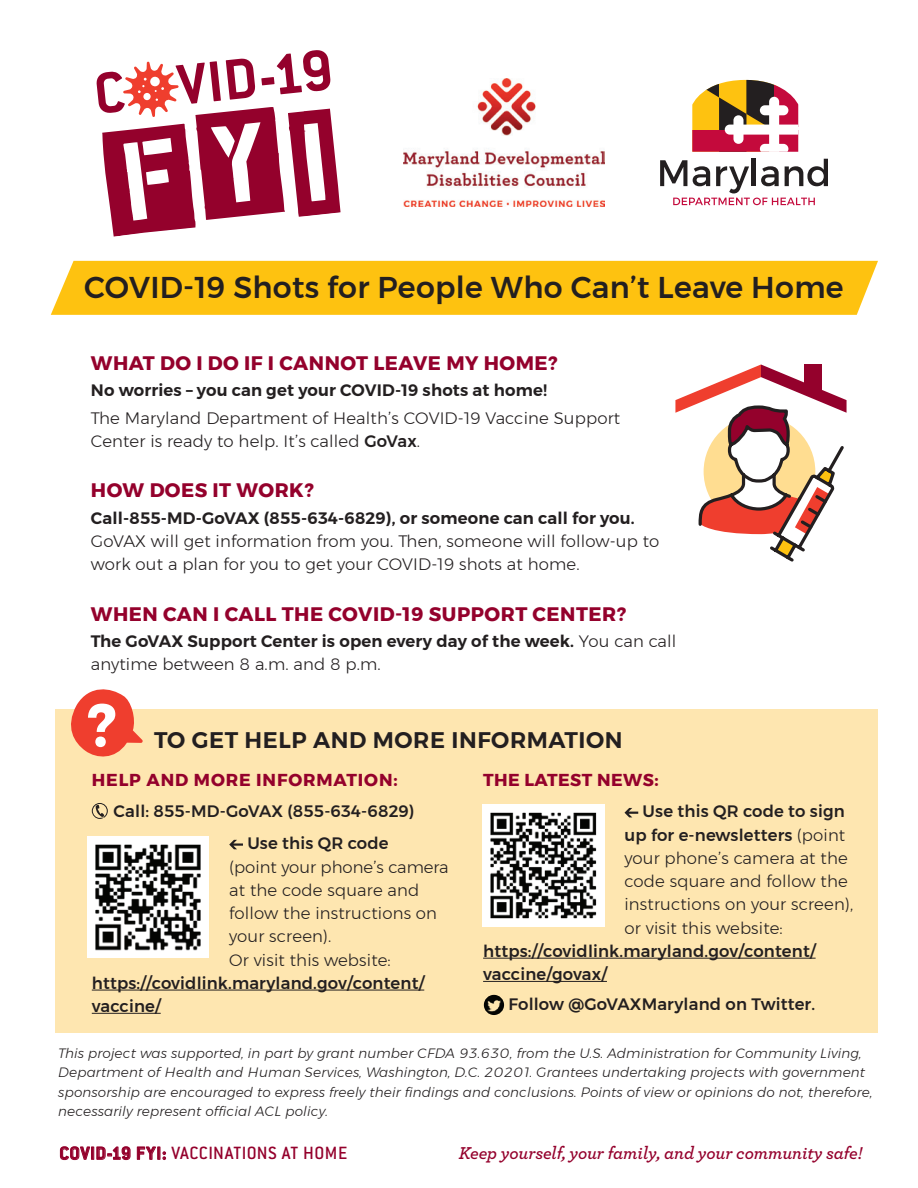
<style>
.page{position:relative;width:918px;height:1188px;background:#fff}
.page>*{position:absolute;margin:0;border:0;box-sizing:border-box;transform-origin:0 0}
.Header_1{font:500 30px "Montserrat";letter-spacing:.01em;color:#231f20}
.subhead_1{font:600 22.5px "Montserrat";letter-spacing:.025em;color:#231f20}
.subhead_1-2{font:700 19.5px "Montserrat";letter-spacing:.025em;color:#94012c}
.Header_1-2{font:500 19.5px "Conduit ITC";letter-spacing:.015em;color:#94012c}
.Header_1-3{font:italic 600 18px "Archer";letter-spacing:-.005em;color:#94012c}
.subhead_1-3{font:700 17.25px "Montserrat";letter-spacing:.05em;color:#94012c}
.subhead_1-4{font:700 17.25px "Montserrat";letter-spacing:.025em;color:#94012c}
.body_copy{font:300 16.5px/23.2px "Montserrat";letter-spacing:.01em;color:#231f20}
.body_copy_mainpoint{font:500 16.5px "Montserrat";letter-spacing:.01em;color:#231f20}
.body_copy_mainpoint-2{font:300 16.5px "Montserrat";letter-spacing:.01em;color:#231f20}
.body_copy-2{font:600 16.5px/23.2px "Montserrat";letter-spacing:.01em;color:#231f20}
.body_copy_mainpoint-3{font:italic 300 13.5px/19.5px "Montserrat";letter-spacing:.01em;color:#231f20}
.s1{font-weight:500}
.s2{font-weight:600}
.s3{font-weight:300}
.s4{font-weight:700}
</style>
<div class="page">
<img style="left:404px;top:79px;width:201px;height:127px">
<svg style="left:96px;top:50px;width:245px;height:187px"></svg>
<svg style="left:692px;top:80px;width:106px;height:72px"></svg>
<svg style="left:660px;top:159px;width:168px;height:46px"></svg>
<div style="left:51px;top:261px;width:827px;height:54px;background:#fec210"></div>
<div style="left:55px;top:709px;width:823px;height:324px;background:#fee6b0"></div>
<hr style="left:92px;top:990px;width:332px;height:1px;background:#231f20">
<hr style="left:92px;top:1013px;width:69px;height:1px;background:#231f20">
<svg style="left:92px;top:803px;width:16px;height:16px"></svg>
<svg style="left:229px;top:840px;width:14px;height:9px"></svg>
<hr style="left:483px;top:958px;width:333px;height:1px;background:#231f20">
<hr style="left:483px;top:981px;width:124px;height:1px;background:#231f20">
<svg style="left:625px;top:808px;width:13px;height:9px"></svg>
<img style="left:87px;top:836px;width:122px;height:122px">
<img style="left:483px;top:805px;width:121px;height:121px">
<svg style="left:71px;top:689px;width:72px;height:68px"></svg>
<img style="left:484px;top:995px;width:20px;height:20px;border-radius:10px">
<svg style="left:675px;top:364px;width:172px;height:198px"></svg>
<h1 class="Header_1" style="left:84px;top:264px;width:761px">COVID-19 Shots for People Who Can’t Leave Home</h1>
<h2 class="subhead_1-2" style="left:91px;top:347px;width:468px">WHAT DO I DO IF I CANNOT LEAVE MY HOME?</h2>
<p class="body_copy-2" style="left:91px;top:379px;width:458px">No worries – you can get your COVID-19 shots at home!</p>
<p class="body_copy" style="left:91px;top:406px;width:531px">The Maryland Department of Health’s COVID-19 Vaccine Support<br>Center is ready to help. It’s called <span class="s1">GoVax</span>.</p>
<h2 class="subhead_1-2" style="left:91px;top:475px;width:224px">HOW DOES IT WORK?</h2>
<p class="body_copy" style="left:91px;top:506px;width:570px"><span class="s2">Call-855-MD-GoVAX (855-634-6829), or someone can call for you.<br></span>GoVAX will get information from you. Then, someone will follow-up to work out a plan for you to get your COVID-19 shots at home.</p>
<h2 class="subhead_1-2" style="left:91px;top:598px;width:537px">WHEN CAN I CALL THE COVID-19 SUPPORT CENTER?</h2>
<p class="body_copy-2" style="left:91px;top:630px;width:587px">The GoVAX Support Center is open every day of the week. <span class="s3">You can call anytime between 8 a.m. and 8 p.m.</span></p>
<h2 class="subhead_1" style="left:154px;top:722px;width:470px">TO GET HELP AND MORE INFORMATION</h2>
<h2 class="subhead_1-3" style="left:92px;top:766px;width:307px">HELP AND MORE INFORMATION:</h2>
<p class="body_copy_mainpoint" style="left:114px;top:799px;width:302px">Call: 855-MD-GoVAX (855-634-6829)</p>
<p class="body_copy_mainpoint" style="left:247px;top:831px;width:143px">Use this QR code</p>
<p class="body_copy_mainpoint-2" style="left:229px;top:854px;width:221px">(point your phone’s camera</p>
<p class="body_copy_mainpoint-2" style="left:229px;top:878px;width:192px">at the code square and</p>
<p class="body_copy_mainpoint-2" style="left:229px;top:901px;width:209px">follow the instructions on</p>
<p class="body_copy_mainpoint-2" style="left:229px;top:924px;width:104px">your screen).</p>
<p class="body_copy_mainpoint-2" style="left:229px;top:947px;width:163px">Or visit this website:</p>
<p class="body_copy_mainpoint" style="left:92px;top:970px;width:334px">https://covidlink.maryland.gov/content/</p>
<p class="body_copy_mainpoint" style="left:92px;top:993px;width:70px">vaccine/</p>
<h2 class="subhead_1-4" style="left:483px;top:766px;width:177px">THE LATEST NEWS:</h2>
<p class="body_copy_mainpoint" style="left:643px;top:799px;width:204px">Use this QR code to sign</p>
<p class="body_copy_mainpoint" style="left:625px;top:822px;width:222px">up for e-newsletters <span class="s3">(point</span></p>
<p class="body_copy_mainpoint-2" style="left:625px;top:846px;width:225px">your phone’s camera at the</p>
<p class="body_copy_mainpoint-2" style="left:625px;top:869px;width:225px">code square and follow the</p>
<p class="body_copy_mainpoint-2" style="left:625px;top:892px;width:230px">instructions on your screen),</p>
<p class="body_copy_mainpoint-2" style="left:625px;top:915px;width:160px">or visit this website:</p>
<p class="body_copy_mainpoint" style="left:483px;top:938px;width:334px">https://covidlink.maryland.gov/content/</p>
<p class="body_copy_mainpoint" style="left:483px;top:961px;width:125px">vaccine/govax/</p>
<p class="body_copy_mainpoint" style="left:508px;top:991px;width:308px">Follow @GoVAXMaryland on Twitter.</p>
<p class="body_copy_mainpoint-3" style="left:58px;top:1043px;width:816px">This project was supported, in part by grant number CFDA 93.630, from the U.S. Administration for Community Living, Department of Health and Human Services, Washington, D.C. 20201. Grantees undertaking projects with government sponsorship are encouraged to express freely their findings and conclusions. Points of view or opinions do not, therefore, necessarily represent official ACL policy.</p>
<h1 class="Header_1-2" style="left:59px;top:1142px;width:290px"><span class="s4">COVID-19 FYI:</span> VACCINATIONS AT HOME</h1>
<h1 class="Header_1-3" style="left:459px;top:1142px;width:405px">Keep yourself, your family, and your community safe!</h1>
</div>
